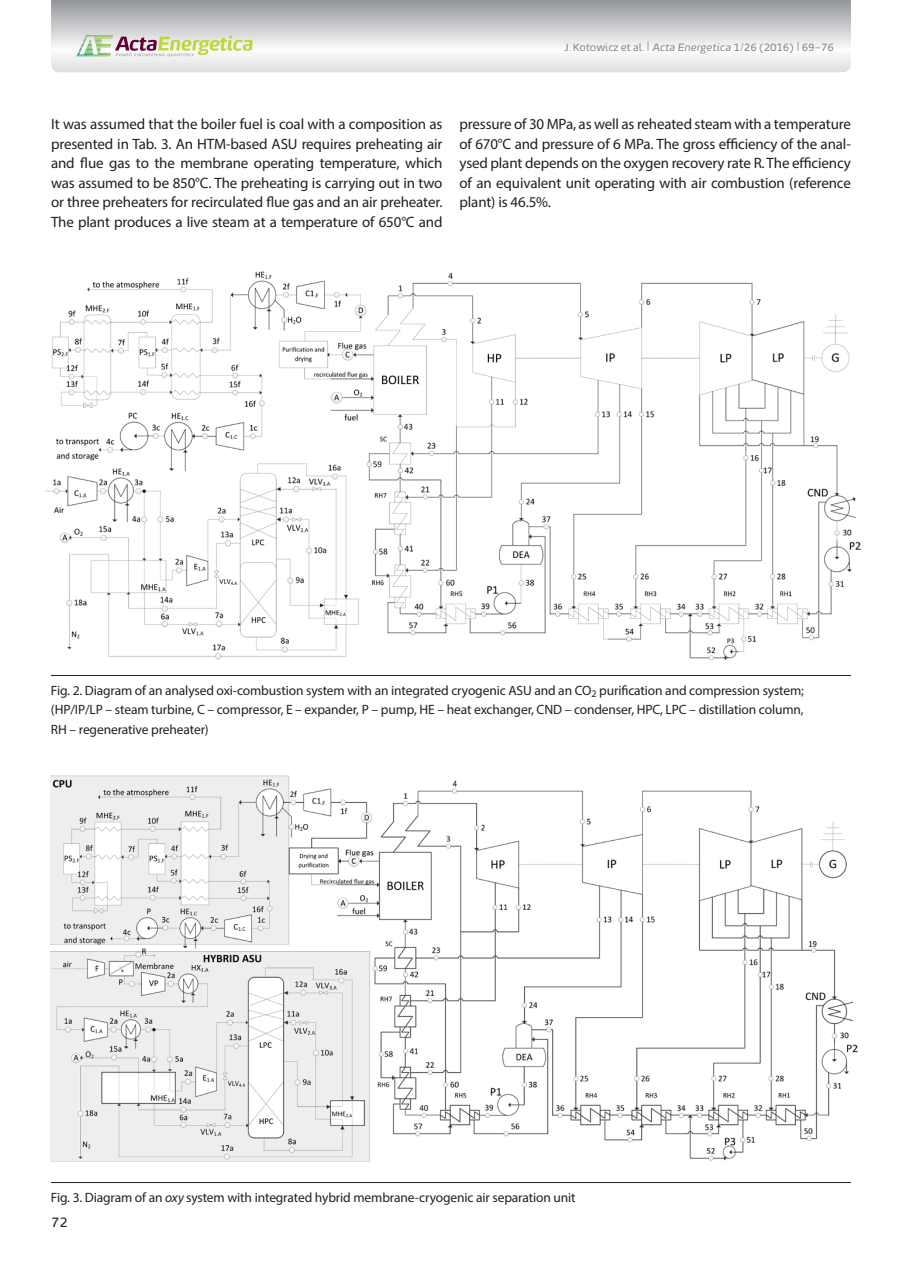
<style>
.page{position:relative;width:902px;height:1263px;background:#fff}
.page>*{position:absolute;margin:0;border:0;box-sizing:border-box;transform-origin:0 0}
.t1{font:15px/19.5px "Myriad Pro";letter-spacing:-.01em;color:#231f20;text-align:justify}
.t2{font:13.5px/19.5px "Myriad Pro";letter-spacing:-.01em;color:#231f20;text-align:justify}
.t3{font:13.5px "Energa";color:#231f20}
.t4{font:10.5px "Energa";letter-spacing:-.01em;color:#808285}
.s1{font-size:13.5px}
.s2{font-style:italic}
</style>
<div class="page">
<svg style="left:51px;top:0;width:799px;height:72px"></svg>
<svg style="left:76px;top:35px;width:177px;height:21px"></svg>
<img style="left:45px;top:271px;width:814px;height:388px">
<img style="left:51px;top:775px;width:805px;height:386px">
<hr style="left:51px;top:675px;width:799px;height:1px;background:#231f20">
<hr style="left:51px;top:1182px;width:799px;height:1px;background:#231f20">
<p class="t4" style="left:564px;top:41px;width:271px">J. Kotowicz et al. <span class="s1">|</span> <span class="s2">Acta Energetica</span> 1/26 (2016) <span class="s1">|</span> 69–76</p>
<p class="t1" style="left:51px;top:114px;width:393px">It was assumed that the boiler fuel is coal with a composition as presented in Tab. 3. An HTM-based ASU requires preheating air and flue gas to the membrane operating temperature, which was assumed to be 850°C. The preheating is carrying out in two or three preheaters for recirculated flue gas and an air preheater.<br>The plant produces a live steam at a temperature of 650°C and</p>
<p class="t1" style="left:459px;top:114px;width:393px">pressure of 30 MPa, as well as reheated steam with a temperature of 670°C and pressure of 6 MPa. The gross efficiency of the anal&shy;ysed plant depends on the oxygen recovery rate R. The efficiency of an equivalent unit operating with air combustion (reference plant) is 46.5%.</p>
<p class="t2" style="left:51px;top:680px;width:754px">Fig. 2. Diagram of an analysed oxi-combustion system with an integrated cryogenic ASU and an CO<sub>2</sub> purification and compression system; (HP/IP/LP – steam turbine, C – compressor, E – expander, P – pump, HE – heat exchanger, CND – condenser, HPC, LPC – distillation column, RH – regenerative preheater)</p>
<p class="t2" style="left:51px;top:1187px;width:526px">Fig. 3. Diagram of an <span class="s2">oxy</span> system with integrated hybrid membrane-cryogenic air separation unit</p>
<p class="t3" style="left:51px;top:1213px;width:18px">72</p>
</div>
